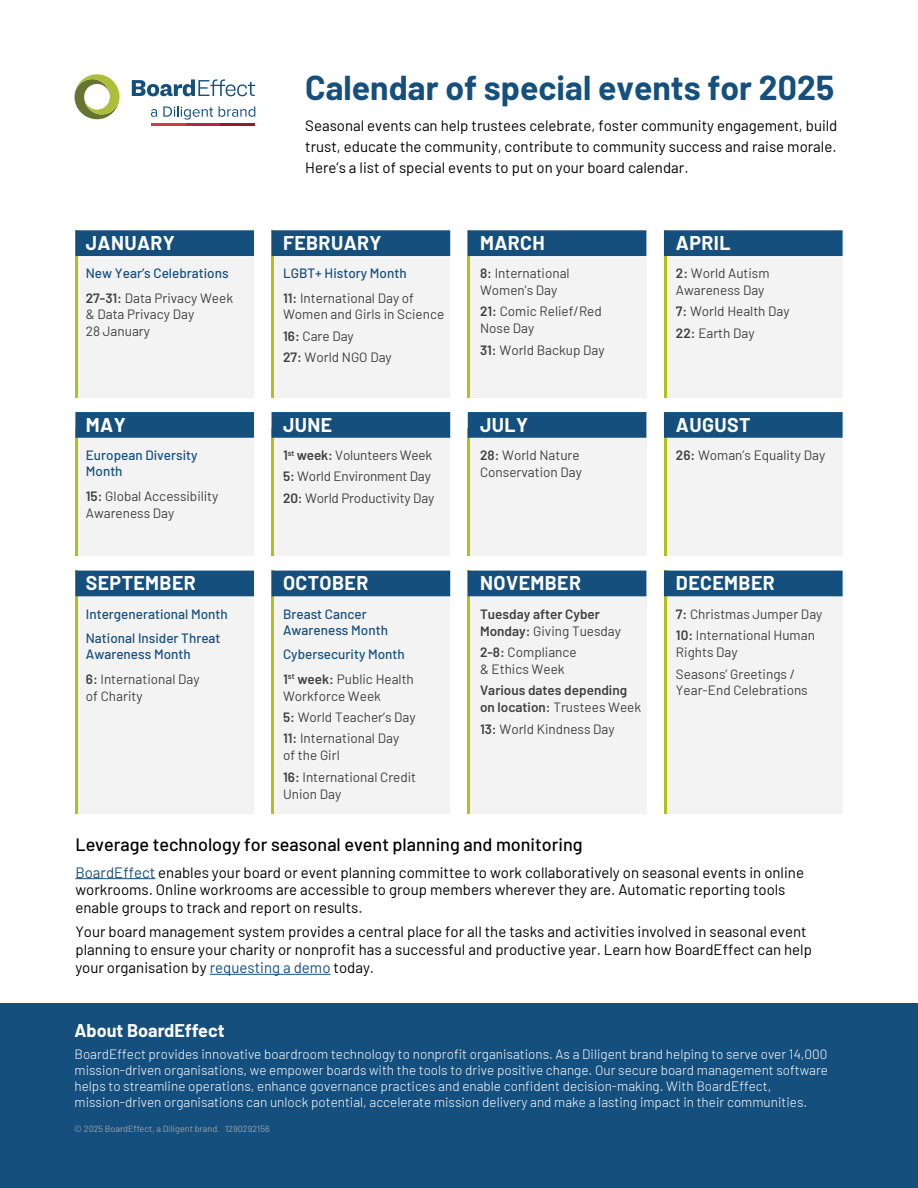
<style>
.page{position:relative;width:918px;height:1188px;background:#fff}
.page>*{position:absolute;margin:0;border:0;box-sizing:border-box;transform-origin:0 0}
.t1{font:700 33.75px "Barlow";color:#154f7e}
.t2{font:700 19.5px "Barlow";letter-spacing:.02em;color:#fff}
.t3{font:500 18px "Barlow";color:#000}
.t4{font:700 18px "Barlow";color:#fff}
.t5{font:15px/18px "Barlow";color:#000}
.t6{font:13.5px/21.3px "Barlow";color:#404040}
.t7{font:300 13.5px/16.2px "Barlow";color:#fff}
.t8{font:500 13.5px/24.5px "Barlow";color:#154f7e}
.t9{font:600 13.5px/16.8px "Barlow";color:#404040}
.t10{font:9px "Barlow";color:#a0a2a5}
.s1{font-weight:600;color:#404040}
.s2{font-weight:400;color:#404040}
.s3{font-weight:600}
.s4{font-weight:500;color:#154f7e}
.s5{font-weight:400}
.s6{color:#154f7e}
</style>
<div class="page">
<div style="left:272px;top:230px;width:178px;height:168px;background:#f3f3f3"></div>
<div style="left:468px;top:230px;width:178px;height:168px;background:#f3f3f3"></div>
<div style="left:664px;top:230px;width:179px;height:168px;background:#f3f3f3"></div>
<div style="left:75px;top:230px;width:179px;height:168px;background:#f3f3f3"></div>
<div style="left:75px;top:412px;width:179px;height:144px;background:#f3f3f3"></div>
<div style="left:272px;top:412px;width:178px;height:144px;background:#f3f3f3"></div>
<div style="left:468px;top:412px;width:178px;height:144px;background:#f3f3f3"></div>
<div style="left:664px;top:412px;width:179px;height:144px;background:#f3f3f3"></div>
<div style="left:75px;top:571px;width:179px;height:243px;background:#f3f3f3"></div>
<div style="left:272px;top:571px;width:178px;height:243px;background:#f3f3f3"></div>
<div style="left:468px;top:571px;width:178px;height:243px;background:#f3f3f3"></div>
<div style="left:664px;top:571px;width:179px;height:243px;background:#f3f3f3"></div>
<div style="left:0;top:1004px;width:918px;height:184px;background:#154f7e"></div>
<svg style="left:132px;top:79px;width:123px;height:17px"></svg>
<svg style="left:75px;top:74px;width:44px;height:45px"></svg>
<hr style="left:151px;top:123px;width:35px;height:3px;background:#d13d39">
<hr style="left:186px;top:123px;width:34px;height:3px;background:#af2a3c">
<hr style="left:220px;top:123px;width:35px;height:3px;background:#901e27">
<svg style="left:151px;top:109px;width:6px;height:8px"></svg>
<svg style="left:163px;top:106px;width:50px;height:14px"></svg>
<svg style="left:219px;top:106px;width:36px;height:11px"></svg>
<hr style="left:75px;top:878px;width:80px;height:1px;background:#154f7e">
<hr style="left:210px;top:974px;width:121px;height:1px;background:#154f7e">
<hr style="left:75px;top:230px;width:3px;height:168px;background:#b5bf1a">
<hr style="left:272px;top:230px;width:2px;height:168px;background:#b5bf1a">
<hr style="left:468px;top:230px;width:2px;height:168px;background:#b5bf1a">
<hr style="left:664px;top:230px;width:2px;height:168px;background:#b5bf1a">
<hr style="left:75px;top:429px;width:3px;height:127px;background:#b5bf1a">
<hr style="left:272px;top:429px;width:2px;height:127px;background:#b5bf1a">
<hr style="left:468px;top:429px;width:2px;height:127px;background:#b5bf1a">
<hr style="left:664px;top:429px;width:2px;height:127px;background:#b5bf1a">
<hr style="left:75px;top:571px;width:3px;height:243px;background:#b5bf1a">
<hr style="left:272px;top:571px;width:2px;height:243px;background:#b5bf1a">
<hr style="left:468px;top:571px;width:2px;height:243px;background:#b5bf1a">
<hr style="left:664px;top:571px;width:2px;height:243px;background:#b5bf1a">
<div style="left:272px;top:230px;width:178px;height:26px;background:#154f7e"></div>
<div style="left:468px;top:230px;width:178px;height:26px;background:#154f7e"></div>
<div style="left:664px;top:230px;width:179px;height:26px;background:#154f7e"></div>
<div style="left:75px;top:412px;width:179px;height:26px;background:#154f7e"></div>
<div style="left:272px;top:412px;width:178px;height:26px;background:#154f7e"></div>
<div style="left:468px;top:412px;width:178px;height:26px;background:#154f7e"></div>
<div style="left:664px;top:412px;width:179px;height:26px;background:#154f7e"></div>
<div style="left:75px;top:571px;width:179px;height:25px;background:#154f7e"></div>
<div style="left:272px;top:571px;width:178px;height:25px;background:#154f7e"></div>
<div style="left:468px;top:571px;width:178px;height:25px;background:#154f7e"></div>
<div style="left:664px;top:571px;width:179px;height:25px;background:#154f7e"></div>
<div style="left:75px;top:230px;width:179px;height:26px;background:#154f7e"></div>
<h1 class="t1" style="left:305px;top:63px;width:530px">Calendar of special events for 2025</h1>
<p class="t5" style="left:305px;top:114px;width:534px;line-height:21px;text-align:justify">Seasonal events can help trustees celebrate, foster community engagement, build trust, educate the community, contribute to community success and raise morale.<br>Here’s a list of special events to put on your board calendar.</p>
<h2 class="t2" style="left:480px;top:228px;width:66px">MARCH</h2>
<h2 class="t2" style="left:86px;top:228px;width:91px">JANUARY</h2>
<h2 class="t2" style="left:676px;top:228px;width:56px">APRIL</h2>
<h2 class="t2" style="left:283px;top:228px;width:100px">FEBRUARY</h2>
<p class="t8" style="left:86px;top:260px;width:149px">New Year’s Celebrations<br><span class="s1">27-31:</span> <span class="s2">Data Privacy Week</span></p>
<p class="t6" style="left:86px;top:305px;width:110px;line-height:16.8px">&amp; Data Privacy Day<br>28 January</p>
<h2 class="t2" style="left:86px;top:410px;width:41px">MAY</h2>
<p class="t8" style="left:86px;top:446px;width:113px;line-height:16.5px">European Diversity<br>Month</p>
<p class="t6" style="left:86px;top:487px;width:134px;line-height:16.8px"><span class="s3">15:</span> Global Accessibility<br>Awareness Day</p>
<p class="t6" style="left:283px;top:260px;width:133px;line-height:24.5px"><span class="s4">LGBT+ History Month<br></span><span class="s3">11:</span> International Day of</p>
<p class="t6" style="left:283px;top:303px;width:163px">Women and Girls in Science<br><span class="s3">16:</span> Care Day<br><span class="s3">27:</span> World NGO Day</p>
<p class="t6" style="left:480px;top:264px;width:91px;line-height:16.8px"><span class="s3">8:</span> International<br>Women’s Day</p>
<p class="t6" style="left:480px;top:302px;width:123px;line-height:16.8px"><span class="s3">21:</span> Comic Relief/Red<br>Nose Day</p>
<p class="t6" style="left:480px;top:338px;width:126px"><span class="s3">31:</span> World Backup Day</p>
<p class="t6" style="left:676px;top:264px;width:95px;line-height:16.8px"><span class="s3">2:</span> World Autism<br>Awareness Day</p>
<p class="t6" style="left:676px;top:300px;width:115px"><span class="s3">7:</span> World Health Day<br><span class="s3">22:</span> Earth Day</p>
<h2 class="t2" style="left:283px;top:410px;width:51px">JUNE</h2>
<h2 class="t2" style="left:676px;top:410px;width:76px">AUGUST</h2>
<h2 class="t2" style="left:480px;top:410px;width:49px">JULY</h2>
<p class="t6" style="left:283px;top:443px;width:153px"><span class="s3">1</span><sup>st</sup> <span class="s3">week:</span> Volunteers Week<br><span class="s3">5:</span> World Environment Day<br><span class="s3">20:</span> World Productivity Day</p>
<p class="t6" style="left:480px;top:446px;width:103px;line-height:16.8px"><span class="s3">28:</span> World Nature<br>Conservation Day</p>
<p class="t6" style="left:676px;top:443px;width:151px"><span class="s3">26:</span> Woman’s Equality Day</p>
<h2 class="t2" style="left:86px;top:569px;width:111px">SEPTEMBER</h2>
<h2 class="t2" style="left:480px;top:569px;width:102px">NOVEMBER</h2>
<h2 class="t2" style="left:283px;top:569px;width:87px">OCTOBER</h2>
<p class="t8" style="left:86px;top:601px;width:144px;line-height:24px">Intergenerational Month<br>National Insider Threat</p>
<p class="t6" style="left:86px;top:641px;width:115px;line-height:24.5px"><span class="s4">Awareness Month<br></span><span class="s3">6:</span> International Day</p>
<p class="t6" style="left:86px;top:684px;width:58px">of Charity</p>
<p class="t8" style="left:283px;top:605px;width:106px;line-height:16.5px">Breast Cancer<br>Awareness Month</p>
<p class="t8" style="left:283px;top:641px;width:132px">Cybersecurity Month<br><span class="s1">1</span><sup>st</sup> <span class="s1">week:</span> <span class="s2">Public Health</span></p>
<p class="t6" style="left:283px;top:684px;width:134px">Workforce Week<br><span class="s3">5:</span> World Teacher’s Day<br><span class="s3">11:</span> International Day</p>
<p class="t6" style="left:283px;top:744px;width:135px">of the Girl<br><span class="s3">16:</span> International Credit</p>
<p class="t6" style="left:283px;top:782px;width:60px">Union Day</p>
<p class="t9" style="left:480px;top:605px;width:143px">Tuesday after Cyber<br>Monday: <span class="s5">Giving Tuesday</span></p>
<p class="t6" style="left:480px;top:643px;width:98px;line-height:16.8px"><span class="s3">2-8:</span> Compliance &amp; Ethics Week</p>
<p class="t9" style="left:480px;top:681px;width:163px">Various dates depending on location: <span class="s5">Trustees Week</span></p>
<p class="t6" style="left:480px;top:717px;width:136px"><span class="s3">13:</span> World Kindness Day</p>
<h2 class="t2" style="left:676px;top:569px;width:100px">DECEMBER</h2>
<p class="t6" style="left:676px;top:602px;width:148px"><span class="s3">7:</span> Christmas Jumper Day<br><span class="s3">10:</span> International Human</p>
<p class="t6" style="left:676px;top:641px;width:121px">Rights Day<br>Seasons’ Greetings /</p>
<p class="t6" style="left:676px;top:679px;width:133px">Year-End Celebrations</p>
<p class="t3" style="left:75px;top:831px;width:509px">Leverage technology for seasonal event planning and monitoring</p>
<p class="t5" style="left:75px;top:862px;width:730px"><span class="s6">BoardEffect</span> enables your board or event planning committee to work collaboratively on seasonal events in online workrooms. Online workrooms are accessible to group members wherever they are. Automatic reporting tools enable groups to track and report on results.</p>
<p class="t5" style="left:75px;top:922px;width:738px">Your board management system provides a central place for all the tasks and activities involved in seasonal event planning to ensure your charity or nonprofit has a successful and productive year. Learn how BoardEffect can help your organisation by <span class="s6">requesting a demo</span> today.</p>
<p class="t4" style="left:75px;top:1017px;width:152px">About BoardEffect</p>
<p class="t7" style="left:75px;top:1045px;width:755px">BoardEffect provides innovative boardroom technology to nonprofit organisations. As a Diligent brand helping to serve over 14,000 mission-driven organisations, we empower boards with the tools to drive positive change. Our secure board management software helps to streamline operations, enhance governance practices and enable confident decision-making. With BoardEffect, mission-driven organisations can unlock potential, accelerate mission delivery and make a lasting impact in their communities.</p>
<p class="t10" style="left:74px;top:1122px;width:197px">© 2025 BoardEffect, a Diligent brand. 1290292156</p>
</div>
